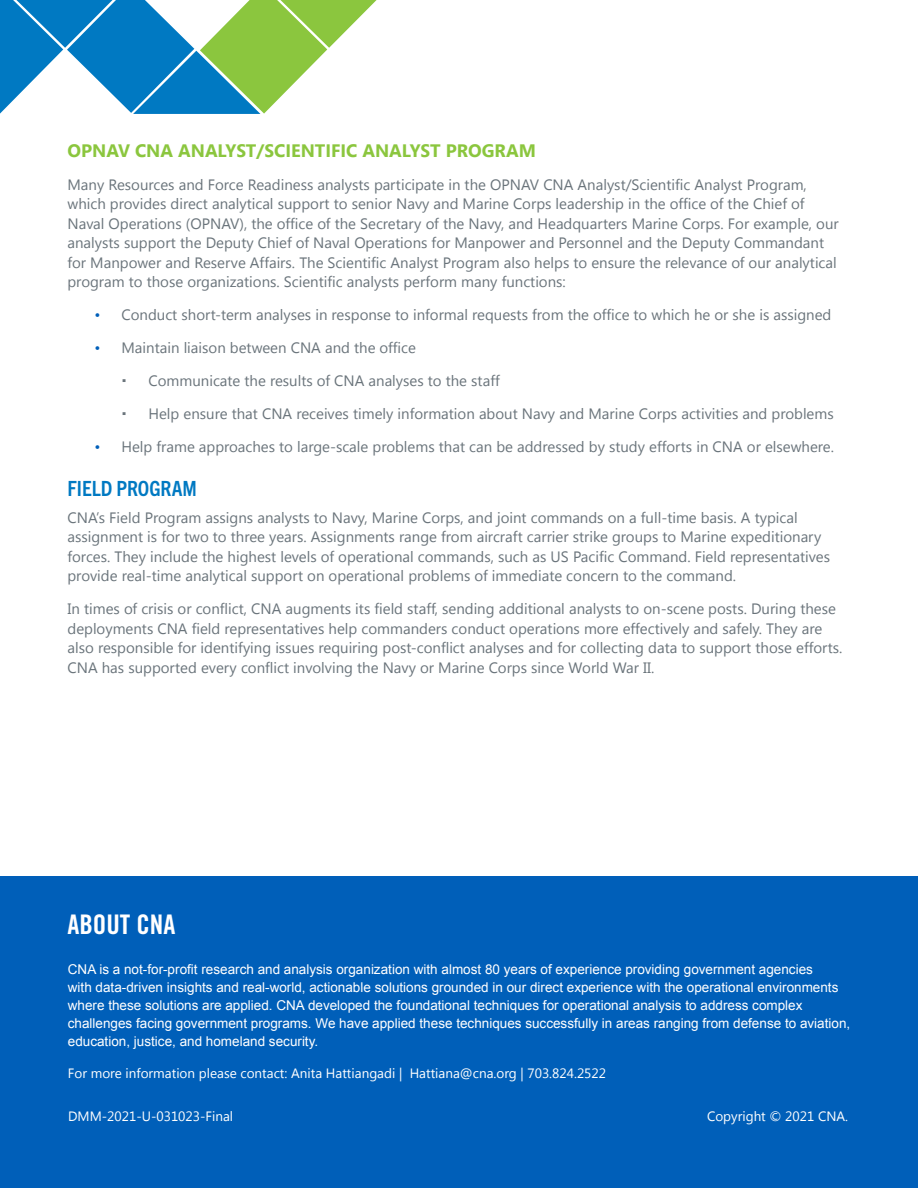
<style>
.page{position:relative;width:918px;height:1188px;background:#fff}
.page>*{position:absolute;margin:0;border:0;box-sizing:border-box;transform-origin:0 0}
.t1{font:27px "Trade Gothic LT Std Bd Cn 20";color:#fff}
.t2{font:700 condensed 21px "Trade Gothic Next LT Pro";color:#0079c2}
.t3{font:700 18px "Segoe UI";color:#8bc63e}
.t4{font:15px/19.5px "Segoe UI";color:#6a747b}
.t5{font:13.5px/18px "Arial";color:#fff}
.t6{font:13.5px "Segoe UI";color:#fff}
.s1{color:#005fb9}
</style>
<div class="page">
<svg style="left:0;top:0;width:377px;height:114px"></svg>
<div style="left:0;top:876px;width:918px;height:312px;background:#005fb9"></div>
<p class="t3" style="left:68px;top:138px;width:470px">OPNAV CNA ANALYST/SCIENTIFIC ANALYST PROGRAM</p>
<p class="t4" style="left:68px;top:174px;width:773px">Many Resources and Force Readiness analysts participate in the OPNAV CNA Analyst/Scientific Analyst Program, which provides direct analytical support to senior Navy and Marine Corps leadership in the office of the Chief of Naval Operations (OPNAV), the office of the Secretary of the Navy, and Headquarters Marine Corps. For example, our analysts support the Deputy Chief of Naval Operations for Manpower and Personnel and the Deputy Commandant for Manpower and Reserve Affairs. The Scientific Analyst Program also helps to ensure the relevance of our analytical program to those organizations. Scientific analysts perform many functions:</p>
<p class="t4" style="left:94px;top:305px;width:738px"><span class="s1">•</span> Conduct short-term analyses in response to informal requests from the office to which he or she is assigned</p>
<p class="t4" style="left:94px;top:338px;width:323px"><span class="s1">•</span> Maintain liaison between CNA and the office</p>
<p class="t4" style="left:148px;top:371px;width:353px">Communicate the results of CNA analyses to the staff</p>
<p class="t4" style="left:148px;top:404px;width:687px">Help ensure that CNA receives timely information about Navy and Marine Corps activities and problems</p>
<p class="t4" style="left:94px;top:437px;width:741px"><span class="s1">•</span> Help frame approaches to large-scale problems that can be addressed by study efforts in CNA or elsewhere.</p>
<h2 class="t2" style="left:68px;top:475px;width:131px">FIELD PROGRAM</h2>
<p class="t4" style="left:68px;top:507px;width:764px">CNA’s Field Program assigns analysts to Navy, Marine Corps, and joint commands on a full-time basis. A typical assignment is for two to three years. Assignments range from aircraft carrier strike groups to Marine expeditionary forces. They include the highest levels of operational commands, such as US Pacific Command. Field representatives provide real-time analytical support on operational problems of immediate concern to the command.</p>
<p class="t4" style="left:68px;top:599px;width:777px">In times of crisis or conflict, CNA augments its field staff, sending additional analysts to on-scene posts. During these deployments CNA field representatives help commanders conduct operations more effectively and safely. They are also responsible for identifying issues requiring post-conflict analyses and for collecting data to support those efforts.<br>CNA has supported every conflict involving the Navy or Marine Corps since World War II.</p>
<h1 class="t1" style="left:68px;top:908px;width:109px">ABOUT CNA</h1>
<p class="t5" style="left:68px;top:961px;width:784px">CNA is a not-for-profit research and analysis organization with almost 80 years of experience providing government agencies<br>with data-driven insights and real-world, actionable solutions grounded in our direct experience with the operational environments where these solutions are applied. CNA developed the foundational techniques for operational analysis to address complex challenges facing government programs. We have applied these techniques successfully in areas ranging from defense to aviation, education, justice, and homeland security.</p>
<p class="t6" style="left:68px;top:1064px;width:540px">For more information please contact: Anita Hattiangadi | Hattiana@cna.org | 703.824.2522</p>
<p class="t6" style="left:68px;top:1107px;width:166px">DMM-2021-U-031023-Final</p>
<p class="t6" style="left:707px;top:1107px;width:143px">Copyright © 2021 CNA.</p>
</div>
